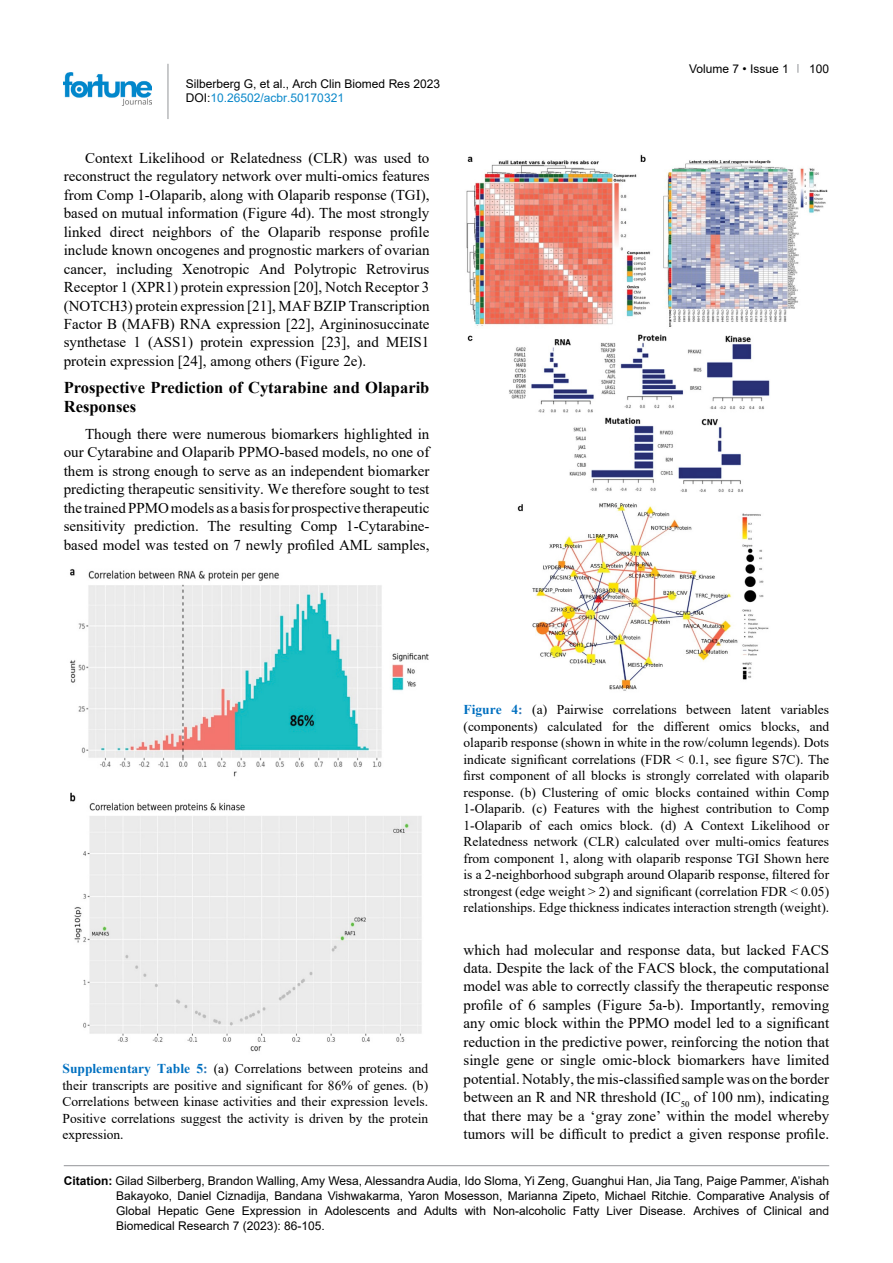
<style>
.page{position:relative;width:893px;height:1263px;background:#fff}
.page>*{position:absolute;margin:0;border:0;box-sizing:border-box;transform-origin:0 0}
.t1{font:700 16.5px/18.8px "Times New Roman";color:#000}
.t2{font:15px/18.5px "Times New Roman";color:#000;text-align:justify}
.t3{font:13.5px/16.5px "Times New Roman";color:#000;text-align:justify}
.t4{font:12px/15px "Arial";color:#000}
.s1{color:#0a88ca}
.s2{font-weight:700;color:#0070c0}
.s3{font-weight:700;color:#2e74b5}
.s4{font-weight:700}
</style>
<div class="page">
<hr style="left:168px;top:64px;width:1px;height:55px;background:#939598">
<img style="left:64px;top:72px;width:88px;height:33px">
<hr style="left:64px;top:1165px;width:765px;height:1px;background:#939598">
<svg style="left:70px;top:569px;width:359px;height:483px"></svg>
<svg style="left:466px;top:154px;width:362px;height:537px"></svg>
<p class="t4" style="left:186px;top:76px;width:256px;line-height:14.4px">Silberberg G, et al., Arch Clin Biomed Res 2023<br>DOI:<span class="s1">10.26502/acbr.50170321</span></p>
<p class="t2" style="left:64px;top:148px;width:367px;text-indent:21px">Context Likelihood or Relatedness (CLR) was used to reconstruct the regulatory network over multi-omics features from Comp 1-Olaparib, along with Olaparib response (TGI), based on mutual information (Figure 4d). The most strongly linked direct neighbors of the Olaparib response profile include known oncogenes and prognostic markers of ovarian cancer, including Xenotropic And Polytropic Retrovirus Receptor 1 (XPR1) protein expression [20], Notch Receptor 3 (NOTCH3) protein expression [21], MAF BZIP Transcription Factor B (MAFB) RNA expression [22], Argininosuccinate synthetase 1 (ASS1) protein expression [23], and MEIS1 protein expression [24], among others (Figure 2e).</p>
<p class="t1" style="left:64px;top:378px;width:367px">Prospective Prediction of Cytarabine and Olaparib<br>Responses</p>
<p class="t2" style="left:64px;top:424px;width:367px;text-indent:21px">Though there were numerous biomarkers highlighted in our Cytarabine and Olaparib PPMO-based models, no one of them is strong enough to serve as an independent biomarker predicting therapeutic sensitivity. We therefore sought to test the trained PPMO models as a basis for prospective therapeutic sensitivity prediction. The resulting Comp 1-Cytarabine&shy;based model was tested on 7 newly profiled AML samples,</p>
<p class="t4" style="left:689px;top:61px;width:101px">Volume 7 • Issue 1</p>
<p class="t4" style="left:809px;top:61px;width:22px">100</p>
<p class="t3" style="left:63px;top:1060px;width:367px"><span class="s2">Supplementary Table 5</span><span class="s3">:</span> (a) Correlations between proteins and their transcripts are positive and significant for 86% of genes. (b)<br>Correlations between kinase activities and their expression levels.<br>Positive correlations suggest the activity is driven by the protein expression.</p>
<p class="t3" style="left:463px;top:701px;width:367px"><span class="s2">Figure 4</span><span class="s3">:</span> (a) Pairwise correlations between latent variables (components) calculated for the different omics blocks, and olaparib response (shown in white in the row/column legends). Dots indicate significant correlations (FDR &lt; 0.1, see figure S7C). The first component of all blocks is strongly correlated with olaparib response. (b) Clustering of omic blocks contained within Comp 1-Olaparib. (c) Features with the highest contribution to Comp 1-Olaparib of each omics block. (d) A Context Likelihood or Relatedness network (CLR) calculated over multi-omics features from component 1, along with olaparib response TGI Shown here is a 2-neighborhood subgraph around Olaparib response, filtered for strongest (edge weight &gt; 2) and significant (correlation FDR &lt; 0.05) relationships. Edge thickness indicates interaction strength (weight).</p>
<p class="t2" style="left:463px;top:940px;width:367px">which had molecular and response data, but lacked FACS data. Despite the lack of the FACS block, the computational model was able to correctly classify the therapeutic response profile of 6 samples (Figure 5a-b). Importantly, removing any omic block within the PPMO model led to a significant reduction in the predictive power, reinforcing the notion that single gene or single omic-block biomarkers have limited potential. Notably, the mis-classified sample was on the border between an R and NR threshold (IC<sub>50</sub> of 100 nm), indicating that there may be a ‘gray zone’ within the model whereby tumors will be difficult to predict a given response profile.</p>
<p class="t4" style="left:116px;top:1173px;width:715px;text-align:justify;text-indent:-52px"><span class="s4">Citation:</span> Gilad Silberberg, Brandon Walling, Amy Wesa, Alessandra Audia, Ido Sloma, Yi Zeng, Guanghui Han, Jia Tang, Paige Pammer, A’ishah Bakayoko, Daniel Ciznadija, Bandana Vishwakarma, Yaron Mosesson, Marianna Zipeto, Michael Ritchie. Comparative Analysis of Global Hepatic Gene Expression in Adolescents and Adults with Non-alcoholic Fatty Liver Disease. Archives of Clinical and Biomedical Research 7 (2023): 86-105.</p>
</div>
